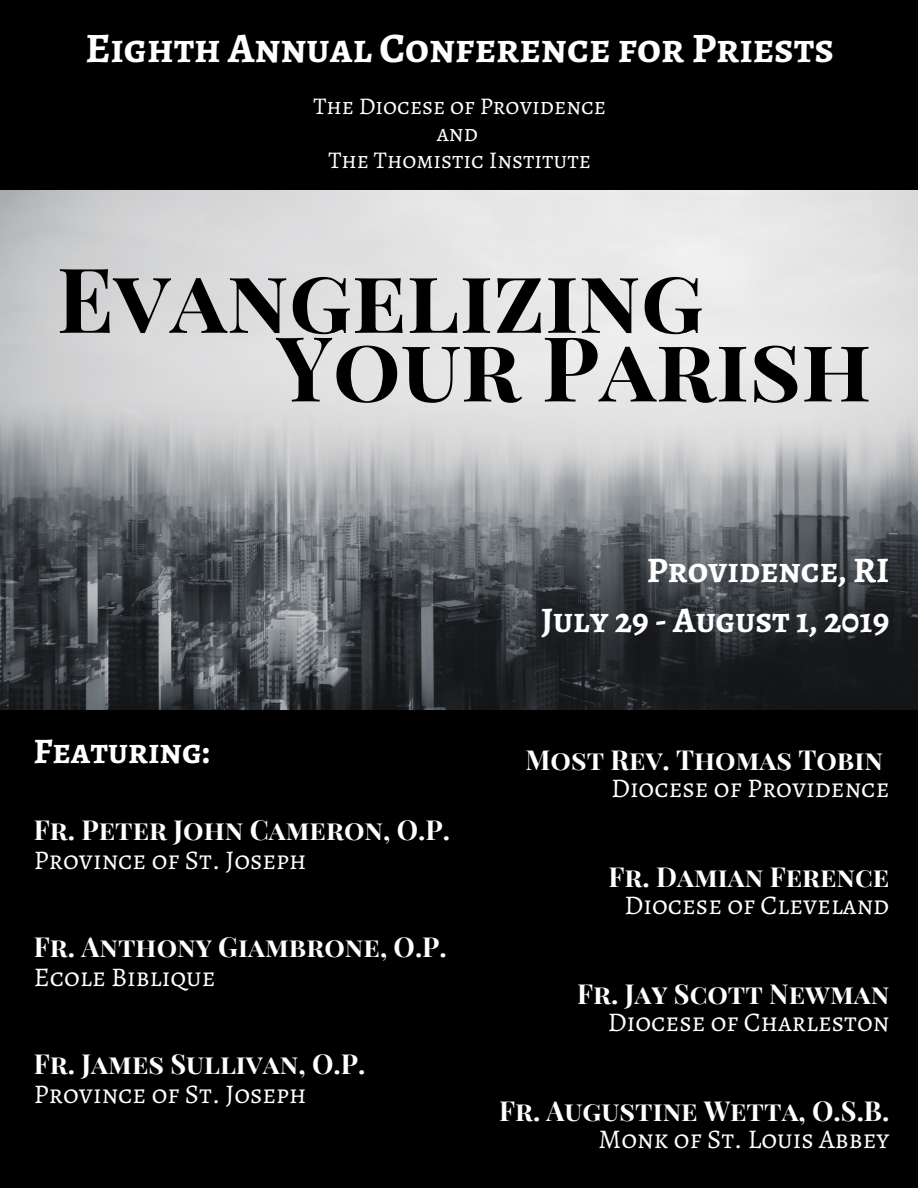
<style>
.page{position:relative;width:918px;height:1188px;background:#000}
.page>*{position:absolute;margin:0;border:0;box-sizing:border-box;transform-origin:0 0}
.t1{font:700 90px/68.7px "Playfair Display SC";color:#000}
.t2{font:700 42px "Alegreya SC";color:#fff}
.t3{font:700 36px/50.7px "Alegreya SC";color:#fff;text-align:right}
.t4{font:700 27px "Playfair Display SC";color:#fff}
.t5{font:27px "Alegreya SC";color:#fff}
.t6{font:24px/27px "Alegreya SC";color:#fff;text-align:center}
</style>
<div class="page">
<img style="left:0;top:190px;width:918px;height:520px">
<h2 class="t2" style="left:85px;top:20px;width:750px">Eighth Annual Conference for Priests</h2>
<p class="t6" style="left:313px;top:92px;width:294px">The Diocese of Providence and<br>The Thomistic Institute</p>
<h1 class="t1" style="left:277px;top:261px;width:596px;text-indent:-220px">Evangelizing<br>Your Parish</h1>
<h3 class="t3" style="left:541px;top:544px;width:350px">Providence, RI<br>July 29 - August 1, 2019</h3>
<h3 class="t3" style="left:33px;top:726px;width:179px">Featuring:</h3>
<p class="t4" style="left:526px;top:740px;width:359px">Most Rev. Thomas Tobin</p>
<p class="t4" style="left:34px;top:811px;width:418px">Fr. Peter John Cameron, O.P.</p>
<p class="t5" style="left:34px;top:842px;width:274px">Province of St. Joseph</p>
<p class="t4" style="left:34px;top:928px;width:414px">Fr. Anthony Giambrone, O.P.</p>
<p class="t5" style="left:34px;top:959px;width:183px">Ecole Biblique</p>
<p class="t4" style="left:34px;top:1045px;width:333px">Fr. James Sullivan, O.P.</p>
<p class="t5" style="left:34px;top:1076px;width:274px">Province of St. Joseph</p>
<p class="t5" style="left:611px;top:769px;width:280px">Diocese of Providence</p>
<p class="t4" style="left:609px;top:857px;width:282px">Fr. Damian Ference</p>
<p class="t5" style="left:624px;top:886px;width:266px">Diocese of Cleveland</p>
<p class="t4" style="left:577px;top:974px;width:314px">Fr. Jay Scott Newman</p>
<p class="t5" style="left:608px;top:1003px;width:283px">Diocese of Charleston</p>
<p class="t4" style="left:499px;top:1091px;width:392px">Fr. Augustine Wetta, O.S.B.</p>
<p class="t5" style="left:599px;top:1120px;width:292px">Monk of St. Louis Abbey</p>
</div>
